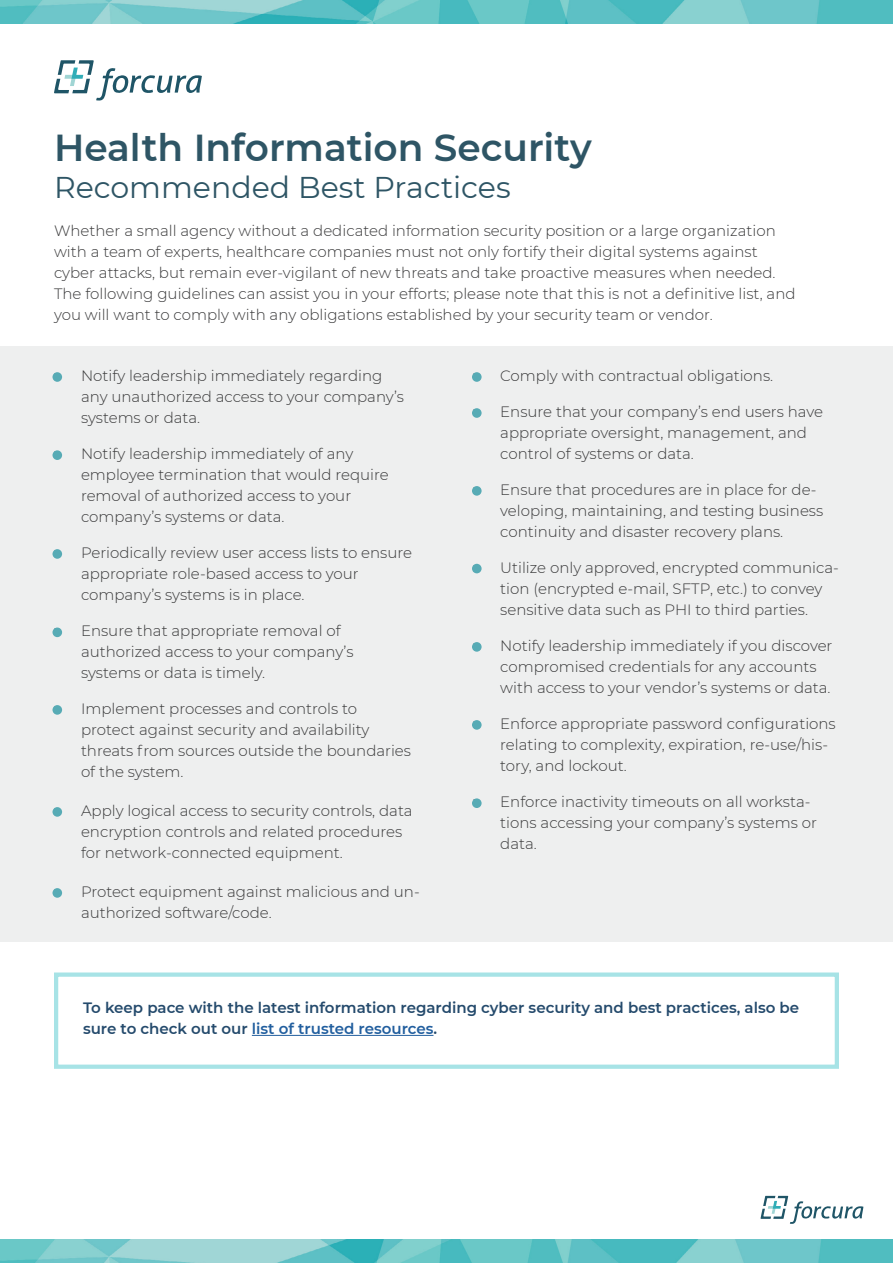
<style>
.page{position:relative;width:893px;height:1263px;background:#fff}
.page>*{position:absolute;margin:0;border:0;box-sizing:border-box;transform-origin:0 0}
.t1{font:600 37.5px "Montserrat";color:#2e5565}
.t2{font:30px "Montserrat";color:#2e5565}
.t3{font:300 15px/21px "Montserrat";color:#383839}
.t4{font:600 15px/21px "Montserrat";color:#244a6c}
.s1{font-family:"Myriad Pro";font-weight:400;font-size:18px}
.s2{color:#215e9e}
</style>
<div class="page">
<div style="left:0;top:347px;width:893px;height:595px;background:#eeefef"></div>
<div style="left:54px;top:972px;width:785px;height:97px;border:4px solid #fff"></div>
<hr style="left:252px;top:1035px;width:181px;height:1px;background:#215e9e">
<div style="left:53px;top:372px;width:9px;height:10px;background:#57abb5;border-radius:50%"></div>
<div style="left:472px;top:372px;width:10px;height:10px;background:#57abb5;border-radius:50%"></div>
<div style="left:472px;top:408px;width:10px;height:10px;background:#57abb5;border-radius:50%"></div>
<div style="left:472px;top:486px;width:10px;height:10px;background:#57abb5;border-radius:50%"></div>
<div style="left:472px;top:564px;width:10px;height:9px;background:#57abb5;border-radius:50%"></div>
<div style="left:472px;top:642px;width:10px;height:10px;background:#57abb5;border-radius:50%"></div>
<div style="left:472px;top:720px;width:10px;height:10px;background:#57abb5;border-radius:50%"></div>
<div style="left:472px;top:798px;width:10px;height:10px;background:#57abb5;border-radius:50%"></div>
<div style="left:53px;top:450px;width:9px;height:10px;background:#57abb5;border-radius:50%"></div>
<div style="left:53px;top:549px;width:9px;height:10px;background:#57abb5;border-radius:50%"></div>
<div style="left:53px;top:627px;width:9px;height:10px;background:#57abb5;border-radius:50%"></div>
<div style="left:53px;top:705px;width:9px;height:10px;background:#57abb5;border-radius:50%"></div>
<div style="left:53px;top:807px;width:9px;height:10px;background:#57abb5;border-radius:50%"></div>
<div style="left:53px;top:888px;width:9px;height:10px;background:#57abb5;border-radius:50%"></div>
<img style="left:0;top:0;width:893px;height:23px">
<img style="left:0;top:1239px;width:893px;height:24px">
<svg style="left:54px;top:60px;width:148px;height:40px"></svg>
<svg style="left:760px;top:1196px;width:103px;height:28px"></svg>
<h1 class="t1" style="left:54px;top:121px;width:539px">Health Information Security</h1>
<h2 class="t2" style="left:54px;top:167px;width:458px">Recommended Best Practices</h2>
<p class="t3" style="left:54px;top:220px;width:743px">Whether a small agency without a dedicated information security position or a large organization with a team of experts, healthcare companies must not only fortify their digital systems against cyber attacks, but remain ever-vigilant of new threats and take proactive measures when needed.<br>The following guidelines can assist you in your efforts; please note that this is not a definitive list, and you will want to comply with any obligations established by your security team or vendor.</p>
<p class="t3" style="left:81px;top:365px;width:325px;text-indent:-27px"><span class="s1">»</span> Notify leadership immediately regarding any unauthorized access to your company’s systems or data.</p>
<p class="t3" style="left:81px;top:443px;width:309px;text-indent:-27px"><span class="s1">»</span> Notify leadership immediately of any employee termination that would require removal of authorized access to your company’s systems or data.</p>
<p class="t3" style="left:81px;top:542px;width:333px;text-indent:-27px"><span class="s1">»</span> Periodically review user access lists to ensure appropriate role-based access to your company’s systems is in place.</p>
<p class="t3" style="left:81px;top:620px;width:274px;text-indent:-27px"><span class="s1">»</span> Ensure that appropriate removal of authorized access to your company’s systems or data is timely.</p>
<p class="t3" style="left:81px;top:698px;width:332px;text-indent:-27px"><span class="s1">»</span> Implement processes and controls to protect against security and availability threats from sources outside the boundaries of the system.</p>
<p class="t3" style="left:81px;top:800px;width:333px;text-indent:-27px"><span class="s1">»</span> Apply logical access to security controls, data encryption controls and related procedures for network-connected equipment.</p>
<p class="t3" style="left:81px;top:881px;width:340px;text-indent:-27px"><span class="s1">»</span> Protect equipment against malicious and un&shy;authorized software/code.</p>
<p class="t3" style="left:473px;top:365px;width:301px"><span class="s1">»</span> Comply with contractual obligations.</p>
<p class="t3" style="left:500px;top:401px;width:324px;text-indent:-27px"><span class="s1">»</span> Ensure that your company’s end users have appropriate oversight, management, and control of systems or data.</p>
<p class="t3" style="left:500px;top:479px;width:325px;text-indent:-27px"><span class="s1">»</span> Ensure that procedures are in place for de&shy;veloping, maintaining, and testing business continuity and disaster recovery plans.</p>
<p class="t3" style="left:500px;top:557px;width:340px;text-indent:-27px"><span class="s1">»</span> Utilize only approved, encrypted communica&shy;tion (encrypted e-mail, SFTP, etc.) to convey sensitive data such as PHI to third parties.</p>
<p class="t3" style="left:500px;top:635px;width:334px;text-indent:-27px"><span class="s1">»</span> Notify leadership immediately if you discover compromised credentials for any accounts with access to your vendor’s systems or data.</p>
<p class="t3" style="left:500px;top:713px;width:337px;text-indent:-27px"><span class="s1">»</span> Enforce appropriate password configurations relating to complexity, expiration, re-use/his&shy;tory, and lockout.</p>
<p class="t3" style="left:500px;top:791px;width:318px;text-indent:-27px"><span class="s1">»</span> Enforce inactivity timeouts on all worksta&shy;tions accessing your company’s systems or data.</p>
<p class="t4" style="left:83px;top:997px;width:718px">To keep pace with the latest information regarding cyber security and best practices, also be sure to check out our <span class="s2">list of trusted resources</span>.</p>
</div>
